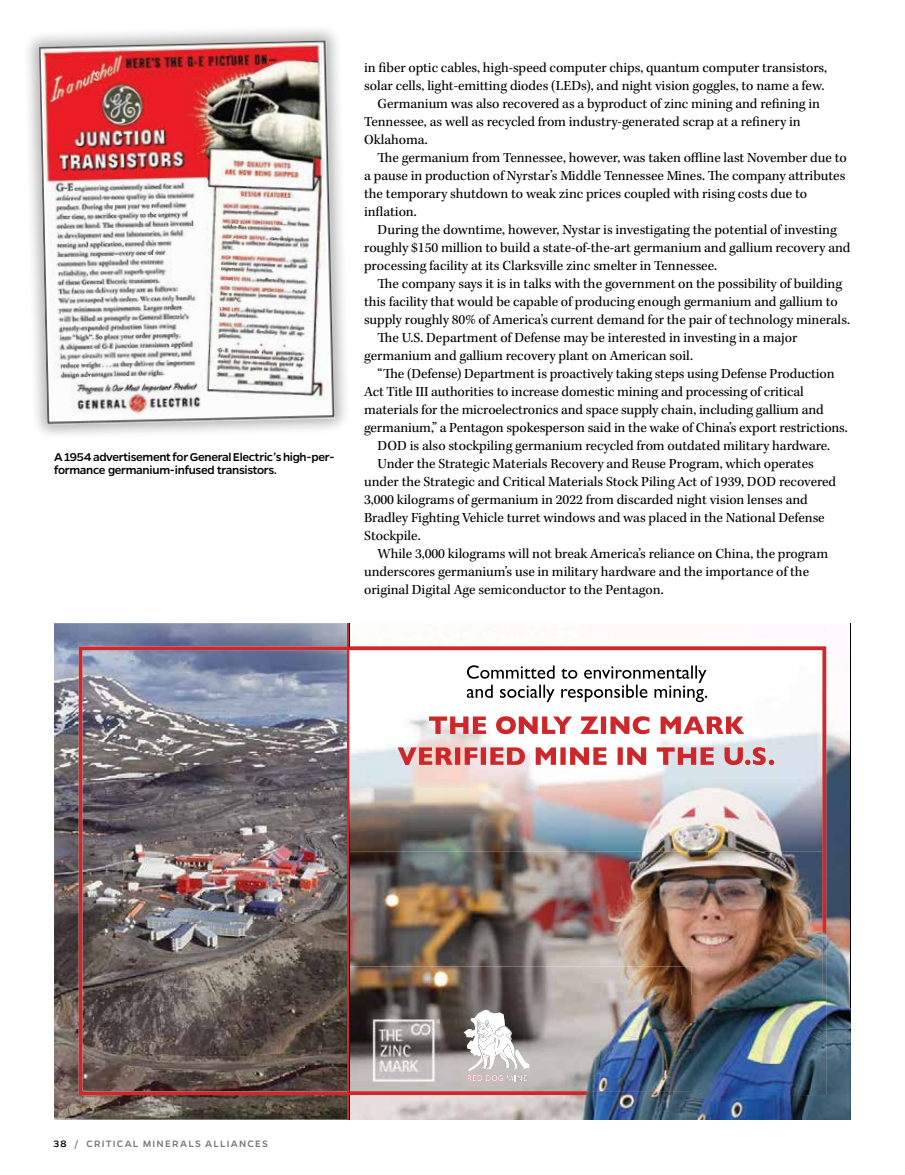
<style>
.page{position:relative;width:905px;height:1175px;background:#fff}
.page>*{position:absolute;margin:0;border:0;box-sizing:border-box;transform-origin:0 0}
.t1{font:14.25px "Kepler Std";letter-spacing:-.005em;color:#000}
.t2{font:500 12.75px/13.5px "Gentona";letter-spacing:-.025em;color:#000}
.t3{font:500 10.5px "Gentona";letter-spacing:.12em;color:#757779}
.s1{color:#000}
</style>
<div class="page">
<img style="left:349px;top:1119px;width:501px;height:1px">
<img style="left:54px;top:623px;width:293px;height:496px">
<img style="left:79px;top:646px;width:268px;height:449px">
<hr style="left:347px;top:623px;width:2px;height:496px;background:#ce282b">
<img style="left:801px;top:671px;width:49px;height:448px">
<img style="left:350px;top:1095px;width:451px;height:24px">
<img style="left:350px;top:646px;width:476px;height:449px">
<img style="left:467px;top:665px;width:240px;height:19px">
<img style="left:467px;top:684px;width:240px;height:18px">
<img style="left:429px;top:716px;width:315px;height:18px">
<img style="left:397px;top:747px;width:377px;height:18px">
<hr style="left:850px;top:623px;width:1px;height:496px;background:#000">
<hr style="left:349px;top:623px;width:1px;height:496px;background:#000">
<svg style="left:28px;top:29px;width:318px;height:406px"></svg>
<img style="left:39px;top:40px;width:296px;height:385px">
<p class="t2" style="left:54px;top:450px;width:282px">A 1954 advertisement for General Electric’s high-per&shy;formance germanium-infused transistors.</p>
<p class="t1" style="left:364px;top:60px;width:464px">in fiber optic cables, high-speed computer chips, quantum computer transistors,</p>
<p class="t1" style="left:364px;top:78px;width:461px">solar cells, light-emitting diodes (LEDs), and night vision goggles, to name a few.</p>
<p class="t1" style="left:377px;top:96px;width:444px">Germanium was also recovered as a byproduct of zinc mining and refining in</p>
<p class="t1" style="left:364px;top:114px;width:438px">Tennessee, as well as recycled from industry-generated scrap at a refinery in</p>
<p class="t1" style="left:364px;top:132px;width:65px">Oklahoma.</p>
<p class="t1" style="left:377px;top:150px;width:470px">The germanium from Tennessee, however, was taken offline last November due to</p>
<p class="t1" style="left:364px;top:168px;width:483px">a pause in production of Nyrstar’s Middle Tennessee Mines. The company attributes</p>
<p class="t1" style="left:364px;top:186px;width:444px">the temporary shutdown to weak zinc prices coupled with rising costs due to</p>
<p class="t1" style="left:364px;top:203px;width:54px">inflation.</p>
<p class="t1" style="left:377px;top:221px;width:460px">During the downtime, however, Nystar is investigating the potential of investing</p>
<p class="t1" style="left:364px;top:239px;width:488px">roughly $150 million to build a state-of-the-art germanium and gallium recovery and</p>
<p class="t1" style="left:364px;top:257px;width:354px">processing facility at its Clarksville zinc smelter in Tennessee.</p>
<p class="t1" style="left:377px;top:275px;width:466px">The company says it is in talks with the government on the possibility of building</p>
<p class="t1" style="left:364px;top:293px;width:475px">this facility that would be capable of producing enough germanium and gallium to</p>
<p class="t1" style="left:364px;top:311px;width:487px">supply roughly 80% of America’s current demand for the pair of technology minerals.</p>
<p class="t1" style="left:377px;top:329px;width:421px">The U.S. Department of Defense may be interested in investing in a major</p>
<p class="t1" style="left:364px;top:347px;width:330px">germanium and gallium recovery plant on American soil.</p>
<p class="t1" style="left:377px;top:365px;width:458px">“The (Defense) Department is proactively taking steps using Defense Production</p>
<p class="t1" style="left:364px;top:383px;width:441px">Act Title III authorities to increase domestic mining and processing of critical</p>
<p class="t1" style="left:364px;top:401px;width:461px">materials for the microelectronics and space supply chain, including gallium and</p>
<p class="t1" style="left:364px;top:419px;width:485px">germanium,” a Pentagon spokesperson said in the wake of China’s export restrictions.</p>
<p class="t1" style="left:377px;top:437px;width:454px">DOD is also stockpiling germanium recycled from outdated military hardware.</p>
<p class="t1" style="left:377px;top:455px;width:438px">Under the Strategic Materials Recovery and Reuse Program, which operates</p>
<p class="t1" style="left:364px;top:473px;width:473px">under the Strategic and Critical Materials Stock Piling Act of 1939, DOD recovered</p>
<p class="t1" style="left:364px;top:491px;width:445px">3,000 kilograms of germanium in 2022 from discarded night vision lenses and</p>
<p class="t1" style="left:364px;top:509px;width:462px">Bradley Fighting Vehicle turret windows and was placed in the National Defense</p>
<p class="t1" style="left:364px;top:527px;width:58px">Stockpile.</p>
<p class="t1" style="left:377px;top:545px;width:452px">While 3,000 kilograms will not break America’s reliance on China, the program</p>
<p class="t1" style="left:364px;top:563px;width:446px">underscores germanium’s use in military hardware and the importance of the</p>
<p class="t1" style="left:364px;top:581px;width:301px">original Digital Age semiconductor to the Pentagon.</p>
<p class="t3" style="left:53px;top:1137px;width:216px"><span class="s1">38</span> / CRITICAL MINERALS ALLIANCES</p>
</div>
